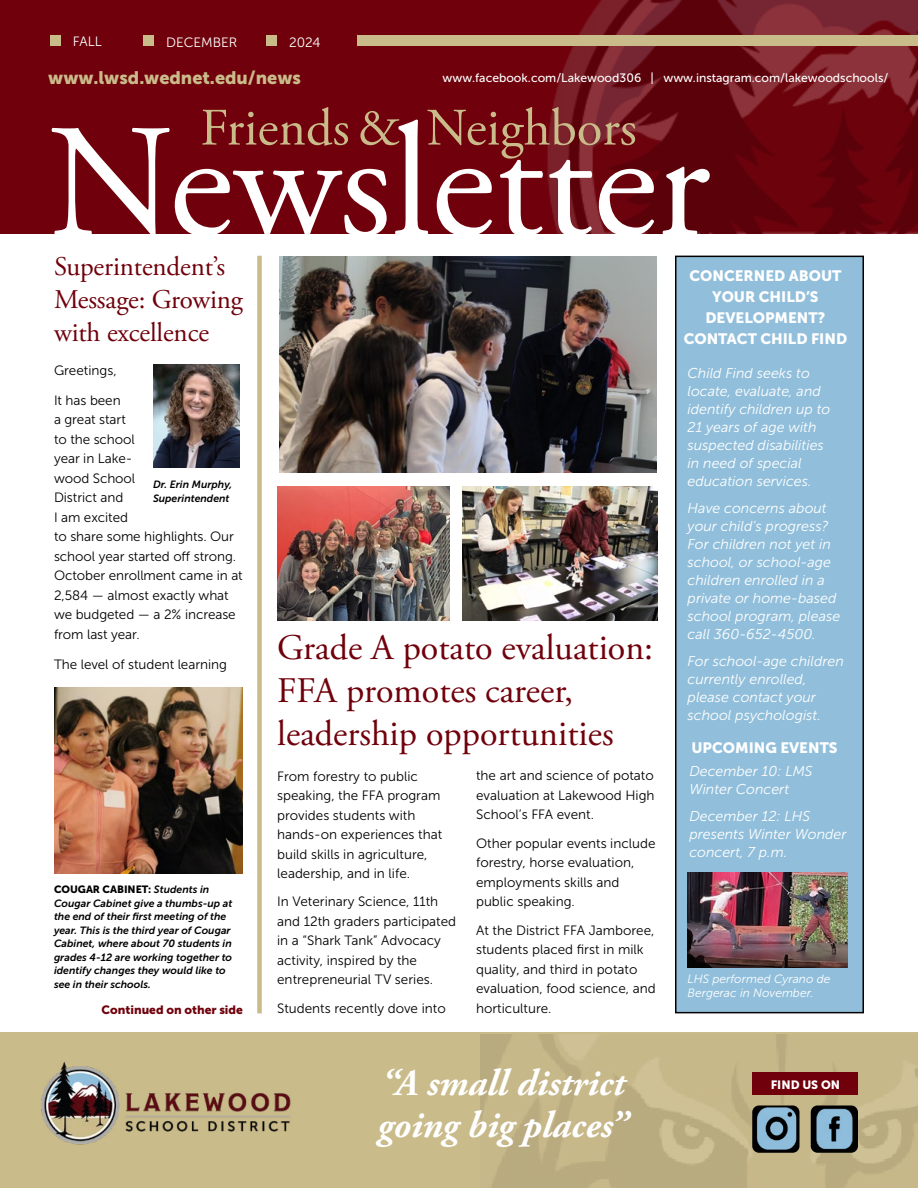
<style>
.page{position:relative;width:918px;height:1188px;background:#fff}
.page>*{position:absolute;margin:0;border:0;box-sizing:border-box;transform-origin:0 0}
.t1{font:160.5px "Adobe Garamond Pro";color:#fff}
.t2{font:52.5px "Adobe Garamond Pro";color:#cabb8b}
.t3{font:italic 700 37.5px/42px "Adobe Garamond Pro";color:#fff}
.t4{font:36px/43.2px "Adobe Garamond Pro";color:#70000b}
.t5{font:27px/33px "Adobe Garamond Pro";letter-spacing:-.005em;color:#70000b}
.t6{font:18px "Museo Sans 900";color:#cabb8b}
.t7{font:15px/21px "Museo Sans 900";color:#fff;text-align:center}
.t8{font:italic 14.25px/18px "Museo Sans 300";color:#fff}
.t9{font:13.5px/19.5px "Museo Sans 300";color:#000}
.t10{font:13.5px "Museo Sans 300";color:#fff}
.t11{font:12.15px "Museo Sans 500";color:#fff}
.t12{font:italic 12px/14.4px "Museo Sans 300";color:#fff}
.t13{font:12px "Museo Sans 900";color:#70000b}
.t14{font:12px "Museo Sans 900";color:#fff}
.t15{font:italic 10.5px/13.5px "Museo Sans 700";color:#000101}
.t16{font:10.5px "Museo Sans 900";color:#000101}
.s1{font-family:"Museo Sans 700";font-style:italic}
</style>
<div class="page">
<div style="left:0;top:0;width:918px;height:233px;background:#70000b"></div>
<img style="left:540px;top:0;width:378px;height:233px">
<div style="left:50px;top:35px;width:10px;height:11px;background:#cabb8b"></div>
<div style="left:143px;top:36px;width:10px;height:10px;background:#cabb8b"></div>
<div style="left:266px;top:36px;width:10px;height:10px;background:#cabb8b"></div>
<div style="left:358px;top:36px;width:560px;height:10px;background:#cabb8b"></div>
<div style="left:0;top:1033px;width:918px;height:155px;background:#cabb8b"></div>
<img style="left:481px;top:1034px;width:437px;height:154px">
<img style="left:41px;top:1061px;width:250px;height:84px">
<div style="left:752px;top:1073px;width:106px;height:22px;background:#70000b"></div>
<img style="left:153px;top:364px;width:86px;height:103px">
<img style="left:279px;top:256px;width:378px;height:216px">
<img style="left:277px;top:486px;width:173px;height:135px">
<img style="left:463px;top:487px;width:195px;height:134px">
<div style="left:257px;top:256px;width:5px;height:757px;background:#cabb8b"></div>
<img style="left:752px;top:1106px;width:48px;height:47px">
<div style="left:811px;top:1106px;width:47px;height:47px;background:#000;border-radius:7px"></div>
<img style="left:812px;top:1106px;width:44px;height:47px">
<div style="left:676px;top:256px;width:187px;height:757px;background:#91bfdb"></div>
<div style="left:675px;top:256px;width:189px;height:757px;border:2px solid #000"></div>
<img style="left:688px;top:872px;width:160px;height:96px">
<img style="left:54px;top:688px;width:189px;height:185px">
<p class="t10" style="left:73px;top:34px;width:30px">FALL</p>
<p class="t10" style="left:166px;top:35px;width:73px">DECEMBER</p>
<p class="t10" style="left:289px;top:35px;width:33px">2024</p>
<h3 class="t6" style="left:48px;top:67px;width:254px">www.lwsd.wednet.edu/news</h3>
<p class="t11" style="left:443px;top:72px;width:447px">www.facebook.com/Lakewood306 | www.instagram.com/lakewoodschools/</p>
<h1 class="t1" style="left:48px;top:87px;width:663px">Newsletter</h1>
<h2 class="t2" style="left:200px;top:96px;width:438px">Friends &amp; Neighbors</h2>
<h3 class="t5" style="left:54px;top:251px;width:190px">Superintendent’s<br>Message: Growing with excellence</h3>
<p class="t9" style="left:54px;top:360px;width:64px">Greetings,</p>
<p class="t9" style="left:54px;top:390px;width:190px">It has been<br>a great start<br>to the school<br>year in Lake-<br>wood School<br>District and<br>I am excited<br>to share some highlights. Our school year started off strong.<br>October enrollment came in at<br>2,584 — almost exactly what we budgeted — a 2% increase from last year.</p>
<p class="t9" style="left:54px;top:654px;width:174px">The level of student learning</p>
<p class="t15" style="left:153px;top:478px;width:81px">Dr. Erin Murphy,<br>Superintendent</p>
<p class="t16" style="left:54px;top:884px;width:157px">COUGAR CABINET: <span class="s1">Students in</span></p>
<p class="t15" style="left:54px;top:896px;width:180px">Cougar Cabinet give a thumbs-up at the end of their first meeting of the year. This is the third year of Cougar Cabinet, where about 70 students in grades 4-12 are working together to identify changes they would like to see in their schools.</p>
<p class="t13" style="left:102px;top:1003px;width:143px">Continued on other side</p>
<h3 class="t4" style="left:277px;top:627px;width:378px">Grade A potato evaluation:<br>FFA promotes career, leadership opportunities</h3>
<p class="t9" style="left:277px;top:766px;width:167px">From forestry to public speaking, the FFA program provides students with hands-on experiences that build skills in agriculture, leadership, and in life.</p>
<p class="t9" style="left:277px;top:892px;width:181px">In Veterinary Science, 11th and 12th graders participated in a “Shark Tank” Advocacy activity, inspired by the entrepreneurial TV series.</p>
<p class="t9" style="left:277px;top:999px;width:170px">Students recently dove into</p>
<p class="t9" style="left:476px;top:766px;width:180px;text-align:justify">the art and science of potato evaluation at Lakewood High School’s FFA event.</p>
<p class="t9" style="left:476px;top:834px;width:181px">Other popular events include forestry, horse evaluation, employments skills and public speaking.</p>
<p class="t9" style="left:476px;top:921px;width:181px">At the District FFA Jamboree, students placed first in milk quality, and third in potato evaluation, food science, and horticulture.</p>
<h3 class="t3" style="left:378px;top:1063px;width:252px">“A small district going big places”</h3>
<p class="t7" style="left:684px;top:265px;width:165px">CONCERNED ABOUT<br>YOUR CHILD’S<br>DEVELOPMENT?<br>CONTACT CHILD FIND</p>
<p class="t8" style="left:688px;top:364px;width:144px">Child Find seeks to locate, evaluate, and identify children up to<br>21 years of age with suspected disabilities in need of special education services.</p>
<p class="t8" style="left:688px;top:499px;width:154px">Have concerns about your child’s progress?<br>For children not yet in school, or school-age children enrolled in a private or home-based school program, please call 360-652-4500.</p>
<p class="t8" style="left:688px;top:652px;width:158px">For school-age children currently enrolled, please contact your school psychologist.</p>
<p class="t7" style="left:691px;top:737px;width:148px">UPCOMING EVENTS</p>
<p class="t8" style="left:689px;top:762px;width:125px">December 10: LMS<br>Winter Concert</p>
<p class="t8" style="left:689px;top:807px;width:159px">December 12: LHS presents Winter Wonder concert, 7 p.m.</p>
<p class="t12" style="left:688px;top:971px;width:144px">LHS performed Cyrano de<br>Bergerac in November.</p>
<p class="t14" style="left:771px;top:1078px;width:71px">FIND US ON</p>
</div>
